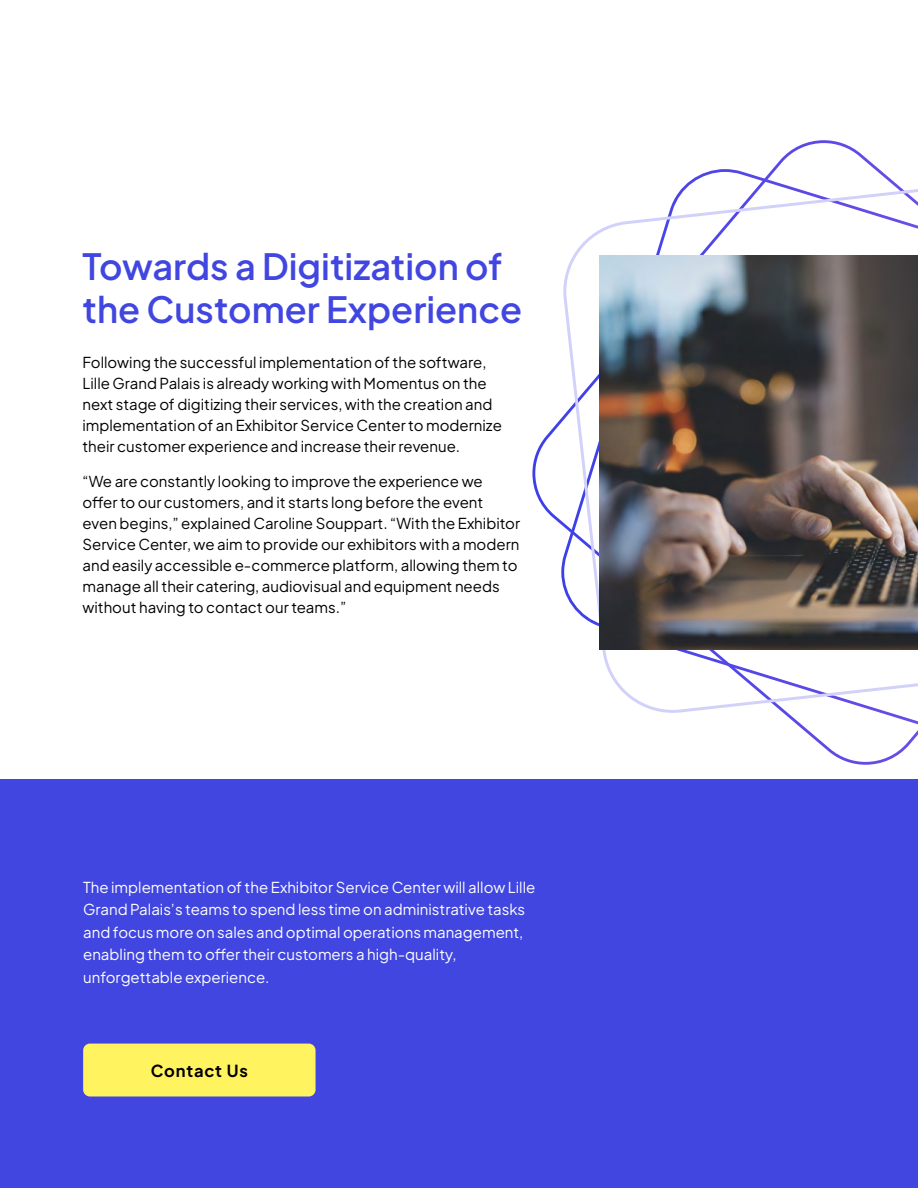
<style>
.page{position:relative;width:918px;height:1188px;background:#fff}
.page>*{position:absolute;margin:0;border:0;box-sizing:border-box;transform-origin:0 0}
.t1{font:600 36px/43.2px "Plus Jakarta Sans";color:#4146e0}
.t2{font:700 16.5px "Plus Jakarta Sans";letter-spacing:.05em;color:#000}
.t3{font:15px/21px "Plus Jakarta Sans";color:#000}
.t4{font:15px/22.5px "Plus Jakarta Sans";color:#fff}
</style>
<div class="page">
<div style="left:0;top:780px;width:918px;height:408px;background:#4146e0"></div>
<svg style="left:532px;top:140px;width:386px;height:625px"></svg>
<svg style="left:563px;top:182px;width:355px;height:531px"></svg>
<img style="left:599px;top:256px;width:319px;height:394px">
<div style="left:83px;top:1044px;width:233px;height:52px;background:#fff35f;border-radius:7px"></div>
<h1 class="t1" style="left:82px;top:241px;width:441px">Towards a Digitization of the Customer Experience</h1>
<p class="t3" style="left:82px;top:351px;width:421px">Following the successful implementation of the software, Lille Grand Palais is already working with Momentus on the next stage of digitizing their services, with the creation and implementation of an Exhibitor Service Center to modernize their customer experience and increase their revenue.</p>
<p class="t3" style="left:82px;top:469px;width:439px">“We are constantly looking to improve the experience we offer to our customers, and it starts long before the event even begins,” explained Caroline Souppart. “With the Exhibitor Service Center, we aim to provide our exhibitors with a modern and easily accessible e-commerce platform, allowing them to manage all their catering, audiovisual and equipment needs without having to contact our teams.”</p>
<p class="t4" style="left:83px;top:874px;width:454px">The implementation of the Exhibitor Service Center will allow Lille Grand Palais’s teams to spend less time on administrative tasks and focus more on sales and optimal operations management, enabling them to offer their customers a high-quality, unforgettable experience.</p>
<p class="t2" style="left:151px;top:1057px;width:99px">Contact Us</p>
</div>
